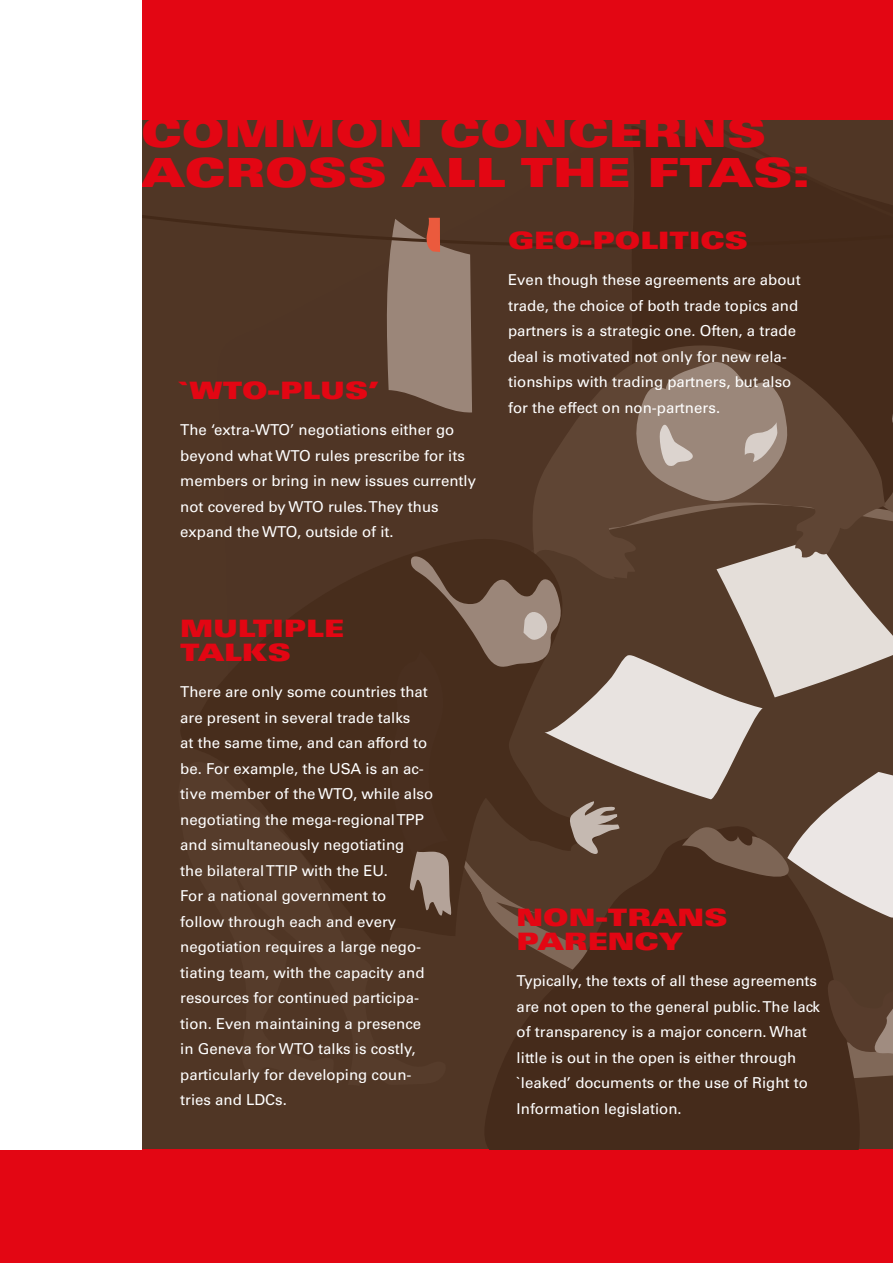
<style>
.page{position:relative;width:893px;height:1263px;background:#e30613}
.page>*{position:absolute;margin:0;border:0;box-sizing:border-box;transform-origin:0 0}
.subtitles{font:40.2px/40.2px "Univers LT Std X Black Ex";color:#e30613}
.subtitles-2{font:24px/24px "Univers LT Std X Black Ex";color:#e30613}
.txt{font:15px/25.5px "Univers LT Std";color:#fff}
</style>
<div class="page">
<div style="left:141px;top:120px;width:752px;height:1029px;background:#503625"></div>
<svg style="left:485px;top:918px;width:376px;height:231px;fill:#452b1b"></svg>
<svg style="left:826px;top:975px;width:67px;height:87px"></svg>
<svg style="left:141px;top:120px;width:752px;height:181px"></svg>
<svg style="left:384px;top:218px;width:509px;height:700px"></svg>
<div style="left:0;top:0;width:141px;height:1149px;background:#fff"></div>
<p class="subtitles" style="left:141px;top:113px;width:670px">COMMON CONCERNS<br>ACROSS ALL THE FTAS:</p>
<p class="subtitles-2" style="left:180px;top:378px;width:200px">`WTO-PLUS’</p>
<p class="txt" style="left:180px;top:417px;width:297px">The ‘extra-WTO’ negotiations either go beyond what WTO rules prescribe for its members or bring in new issues currently not covered by WTO rules. They thus expand the WTO, outside of it.</p>
<p class="subtitles-2" style="left:180px;top:616px;width:165px">MULTIPLE<br>TALKS</p>
<p class="txt" style="left:180px;top:679px;width:254px">There are only some countries that are present in several trade talks<br>at the same time, and can afford to be. For example, the USA is an ac&shy;tive member of the WTO, while also negotiating the mega-regional TPP and simultaneously negotiating<br>the bilateral TTIP with the EU.<br>For a national government to follow through each and every negotiation requires a large nego&shy;tiating team, with the capacity and resources for continued participa&shy;tion. Even maintaining a presence in Geneva for WTO talks is costly, particularly for developing coun&shy;tries and LDCs.</p>
<p class="subtitles-2" style="left:508px;top:229px;width:242px">GEO-POLITICS</p>
<p class="txt" style="left:508px;top:267px;width:294px">Even though these agreements are about trade, the choice of both trade topics and partners is a strategic one. Often, a trade deal is motivated not only for new rela&shy;tionships with trading partners, but also for the effect on non-partners.</p>
<p class="subtitles-2" style="left:517px;top:906px;width:213px">NON-TRANS<br>PARENCY</p>
<p class="txt" style="left:517px;top:968px;width:305px">Typically, the texts of all these agreements are not open to the general public. The lack of transparency is a major concern. What little is out in the open is either through `leaked’ documents or the use of Right to Information legislation.</p>
</div>
